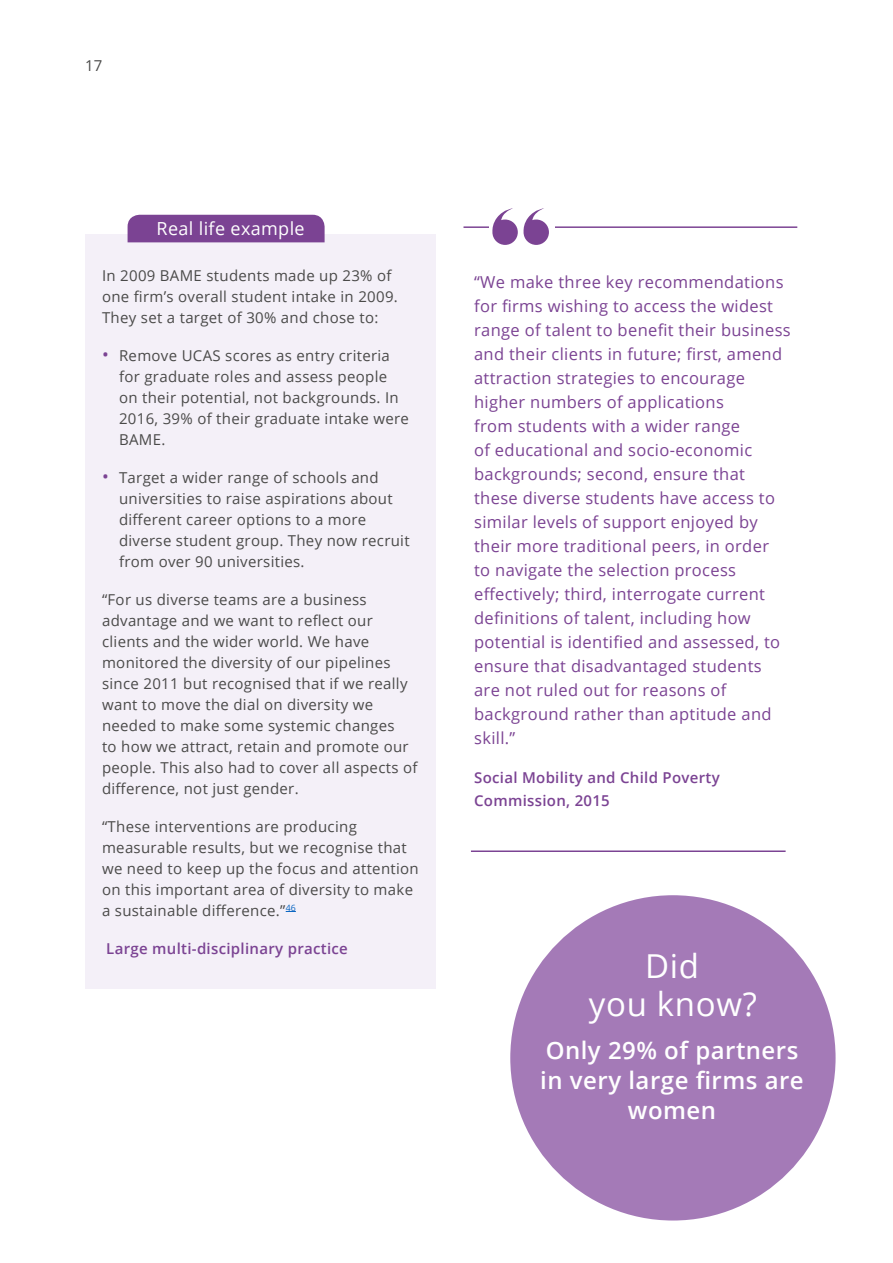
<style>
.page{position:relative;width:893px;height:1263px;background:#fff}
.page>*{position:absolute;margin:0;border:0;box-sizing:border-box;transform-origin:0 0}
.t1{font:33px/38.2px "Open Sans";letter-spacing:.02em;color:#fff;text-align:center}
.t2{font:600 24px/30px "Open Sans";letter-spacing:.02em;color:#fff;text-align:center}
.t3{font:18px "Open Sans";letter-spacing:.02em;color:#fff}
.t4{font:16.5px/24px "Open Sans";letter-spacing:.02em;color:#7b4393}
.t5{font:15px/21px "Open Sans";letter-spacing:.02em;color:#4a4a49}
.t6{font:600 15px/22.5px "Open Sans";letter-spacing:.02em;color:#7b4393}
.s1{font-size:18px;color:#7b4393}
</style>
<div class="page">
<hr style="left:471px;top:850px;width:315px;height:2px;background:#7b4393">
<hr style="left:463px;top:226px;width:334px;height:2px;background:#7b4393">
<div style="left:489px;top:204px;width:65px;height:45px;background:#fff"></div>
<svg style="left:492px;top:208px;width:57px;height:37px"></svg>
<div style="left:510px;top:895px;width:326px;height:325px;background:#a47ab7;border-radius:50%"></div>
<div style="left:85px;top:234px;width:351px;height:755px;background:#f4f0f8"></div>
<div style="left:128px;top:215px;width:197px;height:27px;background:#7b4393"></div>
<p class="t5" style="left:85px;top:55px;width:19px">17</p>
<p class="t3" style="left:157px;top:217px;width:150px">Real life example</p>
<p class="t5" style="left:102px;top:264px;width:297px">In 2009 BAME students made up 23% of one firm’s overall student intake in 2009.<br>They set a target of 30% and chose to:</p>
<p class="t5" style="left:119px;top:344px;width:291px;text-indent:-17px"><span class="s1">•</span> Remove UCAS scores as entry criteria for graduate roles and assess people on their potential, not backgrounds. In<br>2016, 39% of their graduate intake were<br>BAME.</p>
<p class="t5" style="left:119px;top:466px;width:292px;text-indent:-17px"><span class="s1">•</span> Target a wider range of schools and universities to raise aspirations about different career options to a more diverse student group. They now recruit from over 90 universities.</p>
<p class="t5" style="left:102px;top:588px;width:317px">“For us diverse teams are a business advantage and we want to reflect our clients and the wider world. We have monitored the diversity of our pipelines since 2011 but recognised that if we really want to move the dial on diversity we needed to make some systemic changes<br>to how we attract, retain and promote our people. This also had to cover all aspects of difference, not just gender.</p>
<p class="t5" style="left:102px;top:815px;width:318px">“These interventions are producing measurable results, but we recognise that we need to keep up the focus and attention on this important area of diversity to make a sustainable difference.”<sup>46</sup></p>
<p class="t6" style="left:106px;top:937px;width:243px">Large multi-disciplinary practice</p>
<p class="t4" style="left:474px;top:269px;width:318px">“We make three key recommendations for firms wishing to access the widest range of talent to benefit their business and their clients in future; first, amend attraction strategies to encourage higher numbers of applications<br>from students with a wider range<br>of educational and socio-economic backgrounds; second, ensure that these diverse students have access to similar levels of support enjoyed by their more traditional peers, in order<br>to navigate the selection process effectively; third, interrogate current definitions of talent, including how potential is identified and assessed, to ensure that disadvantaged students are not ruled out for reasons of background rather than aptitude and skill.”</p>
<p class="t6" style="left:474px;top:766px;width:247px">Social Mobility and Child Poverty<br>Commission, 2015</p>
<h1 class="t1" style="left:589px;top:946px;width:170px">Did<br>you know?</h1>
<h2 class="t2" style="left:540px;top:1035px;width:265px">Only 29% of partners in very large firms are women</h2>
</div>
